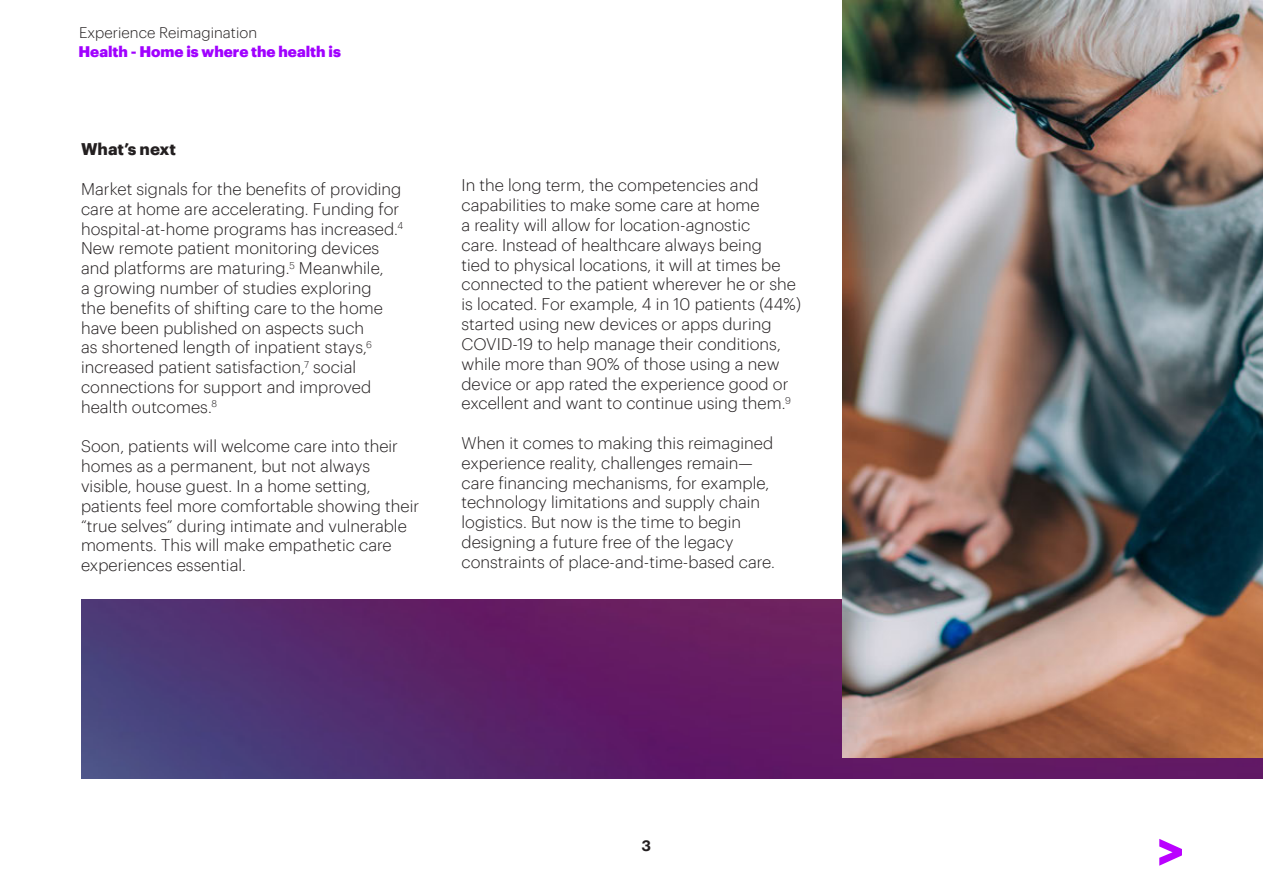
<style>
.page{position:relative;width:1263px;height:893px;background:#fff}
.page>*{position:absolute;margin:0;border:0;box-sizing:border-box;transform-origin:0 0}
.TextBody{font:300 16.5px/19.8px "Graphik";color:#231f20}
.TextBody-2{font:700 16.5px "Graphik";letter-spacing:-.005em;color:#231f20}
.t1{font:900 15px "Graphik";color:#a000ff}
.t2{font:300 15px "Graphik";color:#231f20}
.t3{font:600 15px "Graphik";color:#231f20}
</style>
<div class="page">
<svg style="left:1159px;top:839px;width:23px;height:27px"></svg>
<img style="left:81px;top:599px;width:1182px;height:180px">
<img style="left:842px;top:0;width:421px;height:757px">
<p class="t2" style="left:79px;top:22px;width:180px">Experience Reimagination</p>
<p class="t1" style="left:78px;top:40px;width:264px">Health - Home is where the health is</p>
<p class="TextBody-2" style="left:81px;top:137px;width:97px">What’s next</p>
<p class="TextBody" style="left:81px;top:178px;width:324px">Market signals for the benefits of providing care at home are accelerating. Funding for hospital-at-home programs has increased.<sup>4<br></sup>New remote patient monitoring devices and platforms are maturing.<sup>5</sup> Meanwhile,<br>a growing number of studies exploring<br>the benefits of shifting care to the home have been published on aspects such<br>as shortened length of inpatient stays,<sup>6 </sup>increased patient satisfaction,<sup>7</sup> social connections for support and improved health outcomes.<sup>8</sup></p>
<p class="TextBody" style="left:81px;top:435px;width:340px">Soon, patients will welcome care into their homes as a permanent, but not always visible, house guest. In a home setting, patients feel more comfortable showing their “true selves” during intimate and vulnerable moments. This will make empathetic care experiences essential.</p>
<p class="TextBody" style="left:461px;top:174px;width:341px">In the long term, the competencies and capabilities to make some care at home<br>a reality will allow for location-agnostic<br>care. Instead of healthcare always being<br>tied to physical locations, it will at times be connected to the patient wherever he or she is located. For example, 4 in 10 patients (44%) started using new devices or apps during COVID-19 to help manage their conditions, while more than 90% of those using a new device or app rated the experience good or excellent and want to continue using them.<sup>9</sup></p>
<p class="TextBody" style="left:461px;top:432px;width:315px">When it comes to making this reimagined experience reality, challenges remain— care financing mechanisms, for example, technology limitations and supply chain logistics. But now is the time to begin designing a future free of the legacy constraints of place-and-time-based care.</p>
<p class="t3" style="left:641px;top:834px;width:11px">3</p>
</div>
